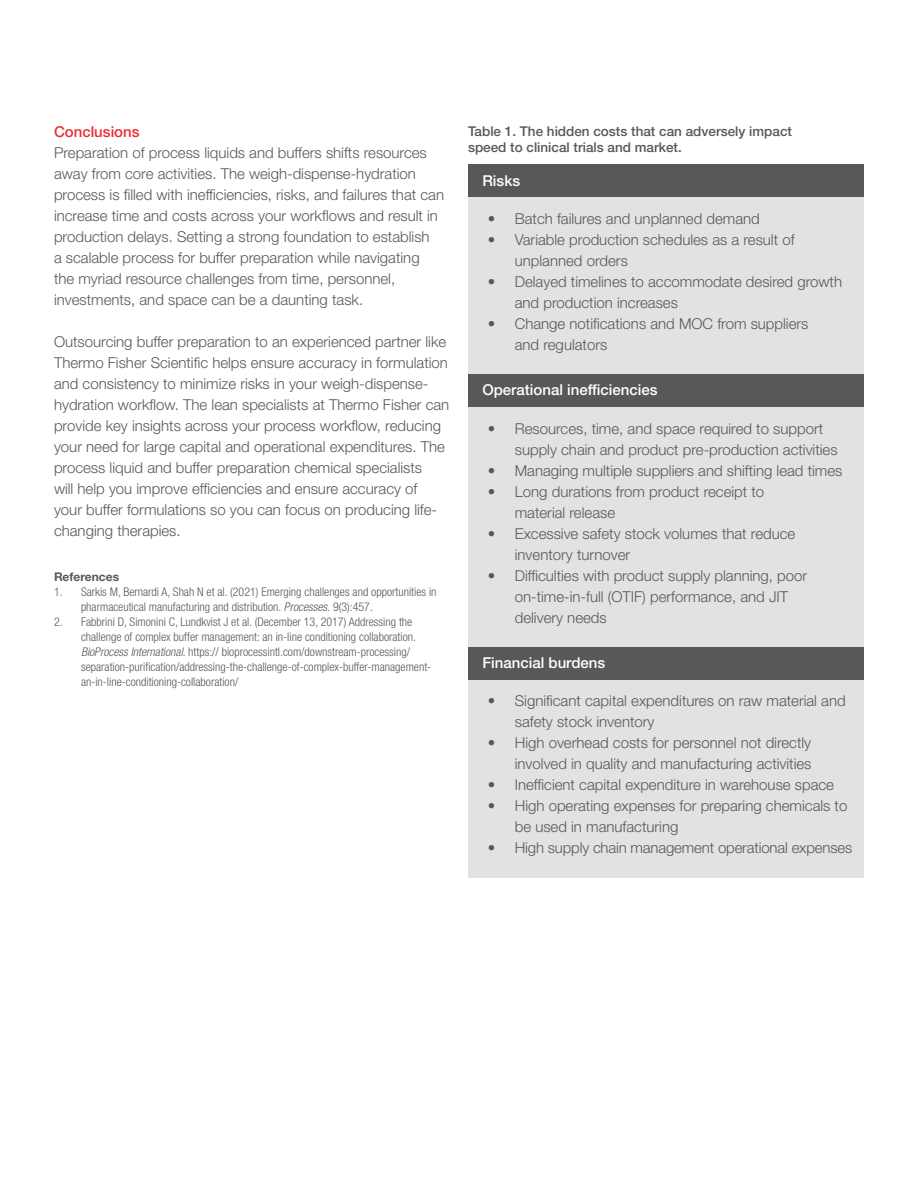
<style>
.page{position:relative;width:918px;height:1188px;background:#fff}
.page>*{position:absolute;margin:0;border:0;box-sizing:border-box;transform-origin:0 0}
.t1{font:300 15px/21px "Helvetica Neue LT Std";color:#57585a}
.t2{font:500 15px "Helvetica Neue LT Std";color:#fff}
.t3{font:500 15px "Helvetica Neue LT Std";color:#ee2d33}
.t4{font:500 13.5px/16.5px "Helvetica Neue LT Std";color:#57585a}
.t5{font:300 condensed 12px/15px "Helvetica Neue LT Std";color:#57585a}
.t6{font:700 12px "Helvetica Neue LT Std";color:#57585a}
.s1{font-style:italic}
</style>
<div class="page">
<div style="left:468px;top:197px;width:396px;height:178px;background:#e1e2e4"></div>
<div style="left:468px;top:407px;width:396px;height:240px;background:#e1e2e4"></div>
<div style="left:468px;top:679px;width:396px;height:199px;background:#e1e2e4"></div>
<div style="left:468px;top:165px;width:396px;height:32px;background:#57585a"></div>
<div style="left:468px;top:374px;width:396px;height:33px;background:#57585a"></div>
<div style="left:468px;top:647px;width:396px;height:32px;background:#57585a"></div>
<p class="t3" style="left:54px;top:123px;width:87px">Conclusions</p>
<p class="t1" style="left:54px;top:142px;width:392px">Preparation of process liquids and buffers shifts resources away from core activities. The weigh-dispense-hydration process is filled with inefficiencies, risks, and failures that can increase time and costs across your workflows and result in production delays. Setting a strong foundation to establish<br>a scalable process for buffer preparation while navigating<br>the myriad resource challenges from time, personnel, investments, and space can be a daunting task.</p>
<p class="t1" style="left:54px;top:331px;width:397px">Outsourcing buffer preparation to an experienced partner like Thermo Fisher Scientific helps ensure accuracy in formulation and consistency to minimize risks in your weigh-dispense&shy;hydration workflow. The lean specialists at Thermo Fisher can provide key insights across your process workflow, reducing your need for large capital and operational expenditures. The process liquid and buffer preparation chemical specialists<br>will help you improve efficiencies and ensure accuracy of<br>your buffer formulations so you can focus on producing life&shy;changing therapies.</p>
<p class="t6" style="left:54px;top:569px;width:67px">References</p>
<p class="t5" style="left:81px;top:584px;width:357px;text-indent:-27px">1. Sarkis M, Bernardi A, Shah N et al. (2021) Emerging challenges and opportunities in pharmaceutical manufacturing and distribution. <span class="s1">Processes.</span> 9(3):457.</p>
<p class="t5" style="left:81px;top:614px;width:352px;text-indent:-27px">2. Fabbrini D, Simonini C, Lundkvist J et al. (December 13, 2017) Addressing the challenge of complex buffer management: an in-line conditioning collaboration.<br><span class="s1">BioProcess International</span>. https:// bioprocessintl.com/downstream-processing/ separation-purification/addressing-the-challenge-of-complex-buffer-management&shy;an-in-line-conditioning-collaboration/</p>
<p class="t4" style="left:468px;top:123px;width:326px">Table 1. The hidden costs that can adversely impact speed to clinical trials and market.</p>
<p class="t2" style="left:482px;top:171px;width:39px">Risks</p>
<p class="t1" style="left:488px;top:208px;width:274px">• Batch failures and unplanned demand</p>
<p class="t1" style="left:515px;top:229px;width:281px;text-indent:-27px">• Variable production schedules as a result of unplanned orders</p>
<p class="t1" style="left:515px;top:271px;width:329px;text-indent:-27px">• Delayed timelines to accommodate desired growth and production increases</p>
<p class="t1" style="left:515px;top:313px;width:295px;text-indent:-27px">• Change notifications and MOC from suppliers and regulators</p>
<p class="t2" style="left:482px;top:381px;width:177px">Operational inefficiencies</p>
<p class="t1" style="left:515px;top:418px;width:324px;text-indent:-27px">• Resources, time, and space required to support supply chain and product pre-production activities</p>
<p class="t1" style="left:488px;top:460px;width:356px">• Managing multiple suppliers and shifting lead times</p>
<p class="t1" style="left:515px;top:481px;width:251px;text-indent:-27px">• Long durations from product receipt to material release</p>
<p class="t1" style="left:515px;top:523px;width:282px;text-indent:-27px">• Excessive safety stock volumes that reduce inventory turnover</p>
<p class="t1" style="left:515px;top:565px;width:294px;text-indent:-27px">• Difficulties with product supply planning, poor on-time-in-full (OTIF) performance, and JIT delivery needs</p>
<p class="t2" style="left:482px;top:654px;width:124px">Financial burdens</p>
<p class="t1" style="left:515px;top:690px;width:332px;text-indent:-27px">• Significant capital expenditures on raw material and safety stock inventory</p>
<p class="t1" style="left:488px;top:732px;width:325px;text-align:right">• High overhead costs for personnel not directly involved in quality and manufacturing activities</p>
<p class="t1" style="left:488px;top:774px;width:348px">• Inefficient capital expenditure in warehouse space</p>
<p class="t1" style="left:515px;top:795px;width:334px;text-indent:-27px">• High operating expenses for preparing chemicals to be used in manufacturing</p>
<p class="t1" style="left:488px;top:837px;width:366px">• High supply chain management operational expenses</p>
</div>
